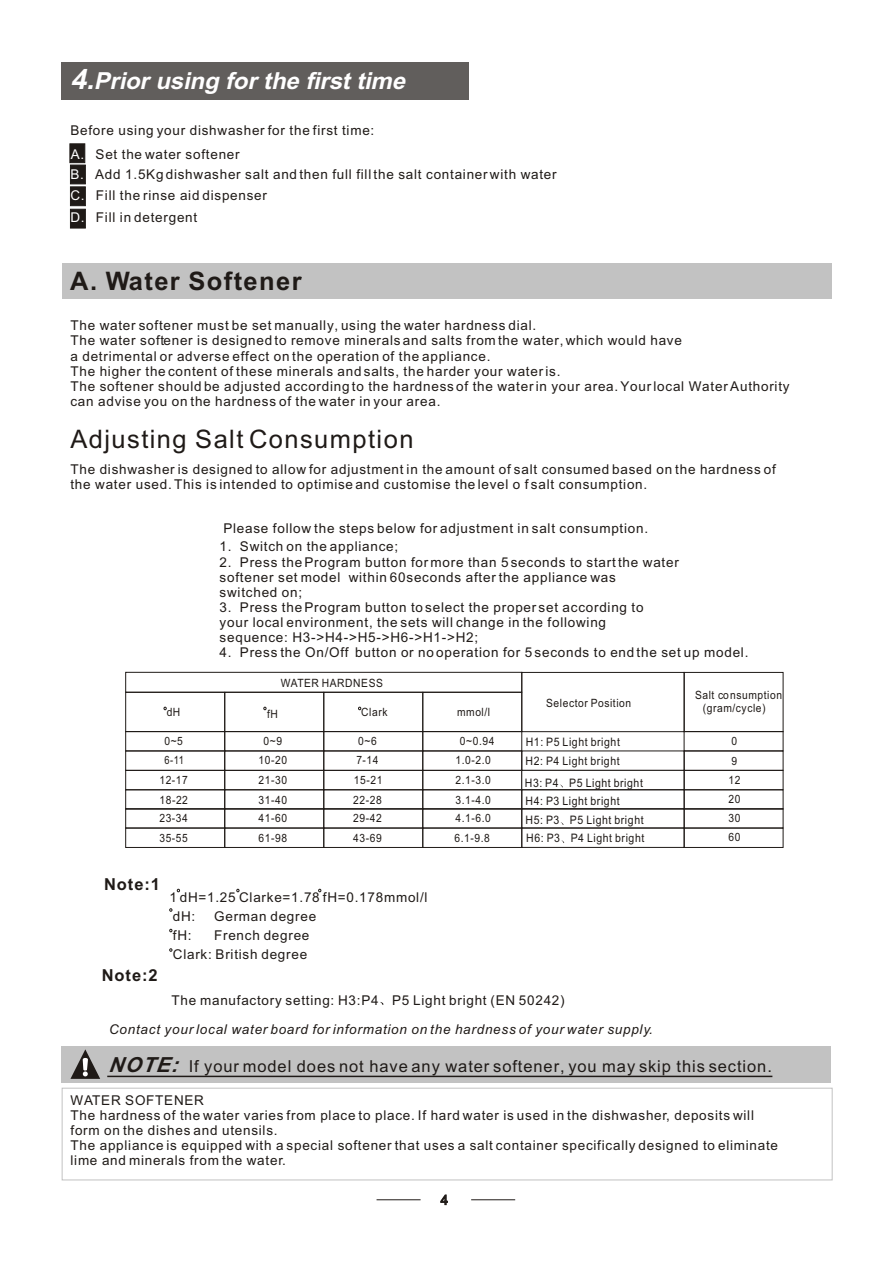
<style>
.page{position:relative;width:894px;height:1263px;background:#fff}
.page>*{position:absolute;margin:0;border:0;box-sizing:border-box;transform-origin:0 0}
.t1{font:25.5px "Arial";letter-spacing:.055em;color:#1f1a17}
.t2{font:700 25.5px "Arial";letter-spacing:.055em;color:#1f1a17}
.t3{font:italic 700 23.4px "Arial";color:#fff}
.t4{font:16.5px "Arial";letter-spacing:.055em;color:#1f1a17}
.t5{font:700 16.5px "Arial";letter-spacing:.055em;color:#1f1a17}
.t6{font:13.5px/15.1px "Arial";letter-spacing:.055em;color:#1f1a17}
.t7{font:italic 13.5px "Arial";letter-spacing:.055em;color:#1f1a17}
.t8{font:11.7px/18.6px "Arial";letter-spacing:.055em;color:#1f1a17;scale:.9 1}
.t9{font:11.4px/19.4px "Arial";letter-spacing:.055em;color:#1f1a17;scale:.9 1}
.t10{font:11.4px "Arial";letter-spacing:.055em;color:#1f1a17;scale:.89 1}
.t11{font:11.4px "Arial";letter-spacing:.055em;color:#1f1a17;scale:.81 1}
.s1{font-size:27.9px}
.s2{color:#fff}
.s3{font-weight:700;font-style:italic;font-size:20.7px}
</style>
<div class="page">
<hr style="left:377px;top:1199px;width:44px;height:1px;background:#1f1a17">
<hr style="left:471px;top:1199px;width:44px;height:1px;background:#1f1a17">
<div style="left:62px;top:1088px;width:770px;height:92px;background:#fff;border:1px solid #c2c2c2"></div>
<div style="left:61px;top:1046px;width:770px;height:36px;background:#c2c2c2"></div>
<div style="left:62px;top:62px;width:407px;height:38px;background:#615e5c"></div>
<div style="left:62px;top:263px;width:770px;height:35px;background:#c2c2c2"></div>
<svg style="left:70px;top:1049px;width:30px;height:30px"></svg>
<hr style="left:107px;top:1076px;width:665px;height:1px;background:#1f1a17">
<div style="left:70px;top:144px;width:15px;height:19px;background:#1f1a17;border:1px solid #1f1a17"></div>
<div style="left:70px;top:165px;width:16px;height:19px;background:#1f1a17;border:1px solid #1f1a17"></div>
<div style="left:70px;top:187px;width:16px;height:19px;background:#1f1a17;border:1px solid #1f1a17"></div>
<div style="left:70px;top:209px;width:16px;height:19px;background:#1f1a17;border:1px solid #1f1a17"></div>
<div style="left:125px;top:672px;width:397px;height:21px;border:1px solid #1f1a17"></div>
<div style="left:224px;top:692px;width:100px;height:40px;border:1px solid #1f1a17"></div>
<div style="left:323px;top:692px;width:100px;height:40px;border:1px solid #1f1a17"></div>
<div style="left:422px;top:692px;width:100px;height:40px;border:1px solid #1f1a17"></div>
<div style="left:521px;top:672px;width:164px;height:60px;border:1px solid #1f1a17"></div>
<div style="left:684px;top:672px;width:99px;height:60px;border:1px solid #1f1a17"></div>
<div style="left:224px;top:731px;width:100px;height:20px;border:1px solid #1f1a17"></div>
<div style="left:224px;top:770px;width:100px;height:20px;border:1px solid #1f1a17"></div>
<div style="left:224px;top:789px;width:100px;height:21px;border:1px solid #1f1a17"></div>
<div style="left:323px;top:731px;width:100px;height:20px;border:1px solid #1f1a17"></div>
<div style="left:323px;top:770px;width:100px;height:20px;border:1px solid #1f1a17"></div>
<div style="left:323px;top:789px;width:100px;height:21px;border:1px solid #1f1a17"></div>
<div style="left:422px;top:731px;width:100px;height:20px;border:1px solid #1f1a17"></div>
<div style="left:422px;top:770px;width:100px;height:20px;border:1px solid #1f1a17"></div>
<div style="left:422px;top:789px;width:100px;height:21px;border:1px solid #1f1a17"></div>
<div style="left:521px;top:770px;width:164px;height:20px;background:#fff;border:1px solid #1f1a17"></div>
<div style="left:684px;top:731px;width:99px;height:20px;border:1px solid #1f1a17"></div>
<div style="left:684px;top:770px;width:99px;height:20px;border:1px solid #1f1a17"></div>
<div style="left:684px;top:789px;width:99px;height:21px;border:1px solid #1f1a17"></div>
<div style="left:125px;top:692px;width:100px;height:40px;border:1px solid #1f1a17"></div>
<div style="left:125px;top:731px;width:100px;height:20px;border:1px solid #1f1a17"></div>
<div style="left:125px;top:770px;width:100px;height:20px;border:1px solid #1f1a17"></div>
<div style="left:125px;top:789px;width:100px;height:21px;border:1px solid #1f1a17"></div>
<div style="left:521px;top:789px;width:164px;height:21px;border:1px solid #1f1a17"></div>
<div style="left:224px;top:808px;width:100px;height:20px;border:1px solid #1f1a17"></div>
<div style="left:224px;top:828px;width:100px;height:20px;border:1px solid #1f1a17"></div>
<div style="left:323px;top:808px;width:100px;height:20px;border:1px solid #1f1a17"></div>
<div style="left:323px;top:828px;width:100px;height:20px;border:1px solid #1f1a17"></div>
<div style="left:422px;top:808px;width:100px;height:20px;border:1px solid #1f1a17"></div>
<div style="left:422px;top:828px;width:100px;height:20px;border:1px solid #1f1a17"></div>
<div style="left:521px;top:808px;width:164px;height:20px;border:1px solid #1f1a17"></div>
<div style="left:684px;top:808px;width:99px;height:20px;border:1px solid #1f1a17"></div>
<div style="left:684px;top:828px;width:99px;height:20px;border:1px solid #1f1a17"></div>
<div style="left:125px;top:808px;width:100px;height:20px;border:1px solid #1f1a17"></div>
<div style="left:125px;top:828px;width:100px;height:20px;border:1px solid #1f1a17"></div>
<div style="left:521px;top:828px;width:164px;height:20px;border:1px solid #1f1a17"></div>
<h2 class="t3" style="left:70px;top:72px;width:341px"><span class="s1">4.</span>Prior using for the first time</h2>
<p class="t6" style="left:70px;top:119px;width:305px;line-height:24.3px">Before using your dishwasher for the first time:<br><span class="s2">A.</span> Set the water softener</p>
<p class="t6" style="left:70px;top:165px;width:488px;line-height:20.9px"><span class="s2">B.</span> Add 1.5Kg dishwasher salt and then full fill the salt container with water<br><span class="s2">C.</span> Fill the rinse aid dispenser</p>
<p class="t6" style="left:70px;top:211px;width:128px"><span class="s2">D.</span> Fill in detergent</p>
<h1 class="t2" style="left:70px;top:272px;width:233px">A. Water Softener</h1>
<p class="t6" style="left:70px;top:319px;width:721px">The water softener must be set manually, using the water hardness dial.<br>The water softener is designed to remove minerals and salts from the water, which would have<br>a detrimental or adverse effect on the operation of the appliance.<br>The higher the content of these minerals and salts, the harder your water is.<br>The softener should be adjusted according to the hardness of the water in your area. Your local Water Authority can advise you on the hardness of the water in your area.</p>
<h1 class="t1" style="left:70px;top:429px;width:345px">Adjusting Salt Consumption</h1>
<p class="t6" style="left:70px;top:463px;width:707px">The dishwasher is designed to allow for adjustment in the amount of salt consumed based on the hardness of the water used. This is intended to optimise and customise the level o f salt consumption.</p>
<p class="t6" style="left:223px;top:522px;width:426px">Please follow the steps below for adjustment in salt consumption.</p>
<p class="t6" style="left:220px;top:540px;width:180px">1. Switch on the appliance;</p>
<p class="t6" style="left:220px;top:555px;width:461px">2. Press the Program button for more than 5 seconds to start the water softener set model within 60seconds after the appliance was<br>switched on;</p>
<p class="t6" style="left:220px;top:601px;width:425px">3. Press the Program button to select the proper set according to your local environment, the sets will change in the following sequence: H3-&gt;H4-&gt;H5-&gt;H6-&gt;H1-&gt;H2;</p>
<p class="t6" style="left:220px;top:646px;width:530px">4. Press the On/Off button or no operation for 5 seconds to end the set up model.</p>
<p class="t9" style="left:281px;top:674px;width:115px">WATER HARDNESS</p>
<p class="t9" style="left:546px;top:694px;width:96px">Selector Position</p>
<p class="t9" style="left:703px;top:690px;width:90px;line-height:12.8px;text-indent:-8px">Salt consumption (gram/cycle)</p>
<p class="t9" style="left:167px;top:704px;width:17px">dH</p>
<p class="t9" style="left:457px;top:703px;width:38px">mmol/l</p>
<p class="t9" style="left:164px;top:732px;width:22px">0~5</p>
<p class="t9" style="left:264px;top:732px;width:22px">0~9</p>
<p class="t9" style="left:460px;top:732px;width:40px">0~0.94</p>
<p class="t9" style="left:732px;top:732px;width:8px">0</p>
<p class="t11" style="left:165px;top:756px;width:26px">6-11</p>
<p class="t9" style="left:259px;top:752px;width:33px">10-20</p>
<p class="t9" style="left:456px;top:752px;width:41px">1.0-2.0</p>
<p class="t9" style="left:732px;top:752px;width:8px">9</p>
<p class="t9" style="left:159px;top:771px;width:33px">12-17</p>
<p class="t9" style="left:259px;top:771px;width:33px">21-30</p>
<p class="t9" style="left:456px;top:771px;width:41px">2.1-3.0</p>
<p class="t9" style="left:728px;top:771px;width:15px">12<br>20</p>
<p class="t9" style="left:361px;top:704px;width:31px">Clark</p>
<p class="t9" style="left:267px;top:706px;width:14px">fH</p>
<p class="t9" style="left:354px;top:732px;width:33px;text-align:center">0~6<br>7-14<br>15-21</p>
<p class="t8" style="left:526px;top:734px;width:106px;line-height:19px">H1: P5 Light bright<br>H2: P4 Light bright</p>
<p class="t8" style="left:525px;top:774px;width:134px">H3: P4 P5 Light bright<br>H4: P3 Light bright<br>H5: P3 P5 Light bright<br>H6: P3 P4 Light bright</p>
<p class="t9" style="left:159px;top:792px;width:33px">18-22</p>
<p class="t9" style="left:259px;top:792px;width:33px">31-40</p>
<p class="t9" style="left:353px;top:792px;width:33px">22-28</p>
<p class="t9" style="left:456px;top:792px;width:41px">3.1-4.0</p>
<p class="t9" style="left:159px;top:809px;width:33px">23-34</p>
<p class="t9" style="left:259px;top:809px;width:33px">41-60</p>
<p class="t9" style="left:456px;top:809px;width:41px">4.1-6.0</p>
<p class="t9" style="left:728px;top:809px;width:15px">30<br>60</p>
<p class="t9" style="left:353px;top:809px;width:33px">29-42</p>
<p class="t10" style="left:160px;top:834px;width:33px">35-55</p>
<p class="t9" style="left:259px;top:829px;width:33px">61-98</p>
<p class="t9" style="left:353px;top:830px;width:33px">43-69</p>
<p class="t9" style="left:455px;top:829px;width:41px">6.1-9.8</p>
<p class="t5" style="left:104px;top:878px;width:57px">Note:1</p>
<p class="t5" style="left:102px;top:969px;width:57px">Note:2</p>
<p class="t6" style="left:169px;top:891px;width:260px">1 dH=1.25 Clarke=1.78 fH=0.178mmol/l</p>
<p class="t6" style="left:173px;top:910px;width:24px">dH:</p>
<p class="t6" style="left:214px;top:910px;width:104px">German degree</p>
<p class="t6" style="left:173px;top:929px;width:20px">fH:</p>
<p class="t6" style="left:214px;top:929px;width:97px">French degree</p>
<p class="t6" style="left:173px;top:948px;width:136px">Clark: British degree</p>
<p class="t6" style="left:172px;top:994px;width:395px">The manufactory setting: H3:P4 P5 Light bright (EN 50242)</p>
<p class="t7" style="left:109px;top:1024px;width:545px">Contact your local water board for information on the hardness of your water supply.</p>
<p class="t4" style="left:109px;top:1060px;width:664px"><span class="s3">NOTE:</span> If your model does not have any water softener, you may skip this section.</p>
<p class="t6" style="left:71px;top:1094px;width:709px">WATER SOFTENER<br>The hardness of the water varies from place to place. If hard water is used in the dishwasher, deposits will form on the dishes and utensils.<br>The appliance is equipped with a special softener that uses a salt container specifically designed to eliminate lime and minerals from the water.</p>
<p class="t6" style="left:441px;top:1194px;width:9px">4</p>
</div>
